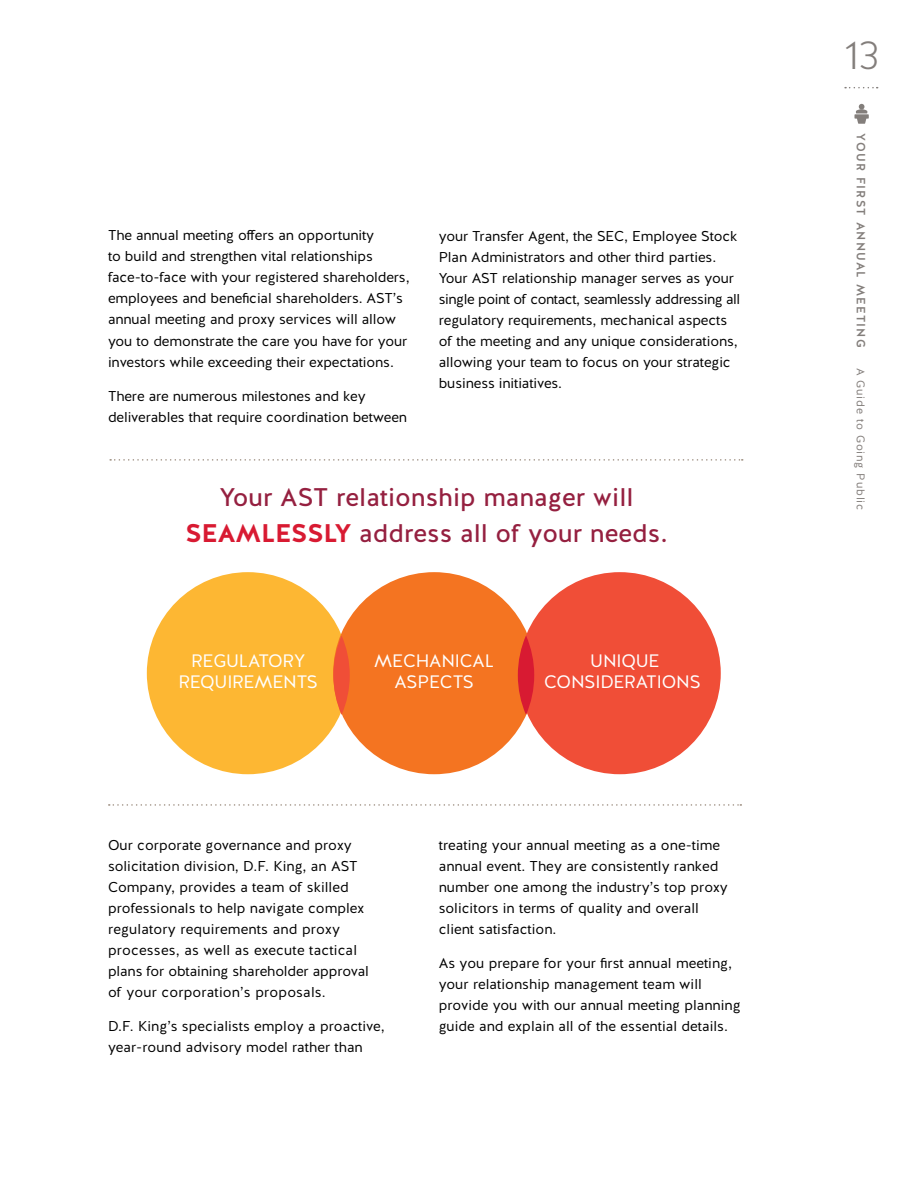
<style>
.page{position:relative;width:918px;height:1188px;background:#fff}
.page>*{position:absolute;margin:0;border:0;box-sizing:border-box;transform-origin:0 0}
.t1{font:300 40.35px "Halis GR";color:#837e7b}
.t2{font:25.5px/36px "Halis GR";color:#952040;text-align:center}
.t3{font:18px/21px "Halis GR";letter-spacing:-.01em;color:#fff;text-align:center}
.t4{font:14.25px/21px "Halis GR";letter-spacing:-.01em;color:#000}
.t5{font:500 12px "Halis GR";letter-spacing:.1em;color:#837e7b}
.t6{font:11.25px "Halis GR";letter-spacing:.07em;color:#837e7b}
.s1{font-weight:700;color:#d81a32}
</style>
<div class="page">
<svg style="left:856px;top:104px;width:11px;height:20px"></svg>
<div style="left:854px;top:114px;width:15px;height:5px;background:#837e7b"></div>
<svg style="left:110px;top:459px;width:633px;height:2px"></svg>
<svg style="left:109px;top:804px;width:632px;height:2px"></svg>
<div style="left:147px;top:572px;width:202px;height:202px;background:#fdb733;border-radius:50%"></div>
<div style="left:333px;top:572px;width:202px;height:202px;background:#f47421;border-radius:50%"></div>
<div style="left:519px;top:572px;width:202px;height:202px;background:#f04e37;border-radius:50%"></div>
<svg style="left:333px;top:636px;width:17px;height:79px"></svg>
<svg style="left:518px;top:636px;width:16px;height:79px"></svg>
<svg style="left:845px;top:87px;width:33px;height:1px"></svg>
<p class="t4" style="left:108px;top:225px;width:303px">The annual meeting offers an opportunity<br>to build and strengthen vital relationships face-to-face with your registered shareholders, employees and beneficial shareholders. AST’s annual meeting and proxy services will allow you to demonstrate the care you have for your investors while exceeding their expectations.</p>
<p class="t4" style="left:108px;top:386px;width:301px">There are numerous milestones and key deliverables that require coordination between</p>
<p class="t4" style="left:439px;top:225px;width:303px">your Transfer Agent, the SEC, Employee Stock Plan Administrators and other third parties.<br>Your AST relationship manager serves as your single point of contact, seamlessly addressing all regulatory requirements, mechanical aspects of the meeting and any unique considerations, allowing your team to focus on your strategic business initiatives.</p>
<h2 class="t2" style="left:185px;top:480px;width:484px">Your AST relationship manager will<br><span class="s1">SEAMLESSLY</span> address all of your needs.</h2>
<p class="t3" style="left:179px;top:651px;width:141px">REGULATORY<br>REQUIREMENTS</p>
<p class="t3" style="left:374px;top:651px;width:121px">MECHANICAL<br>ASPECTS</p>
<p class="t3" style="left:544px;top:651px;width:158px">UNIQUE<br>CONSIDERATIONS</p>
<p class="t4" style="left:108px;top:835px;width:262px">Our corporate governance and proxy solicitation division, D.F. King, an AST Company, provides a team of skilled professionals to help navigate complex regulatory requirements and proxy processes, as well as execute tactical plans for obtaining shareholder approval of your corporation’s proposals.</p>
<p class="t4" style="left:108px;top:1016px;width:278px">D.F. King’s specialists employ a proactive, year-round advisory model rather than</p>
<p class="t4" style="left:439px;top:835px;width:291px">treating your annual meeting as a one-time annual event. They are consistently ranked number one among the industry’s top proxy solicitors in terms of quality and overall client satisfaction.</p>
<p class="t4" style="left:439px;top:953px;width:303px">As you prepare for your fi rst annual meeting, your relationship management team will provide you with our annual meeting planning guide and explain all of the essential details.</p>
<h1 class="t1" style="left:844px;top:30px;width:36px">13</h1>
<p class="t5" style="left:869px;top:133px;width:216px;rotate:90deg">YOUR FIRST ANNUAL MEETING</p>
<p class="t6" style="left:868px;top:368px;width:144px;rotate:90deg">A Guide to Going Public</p>
</div>
